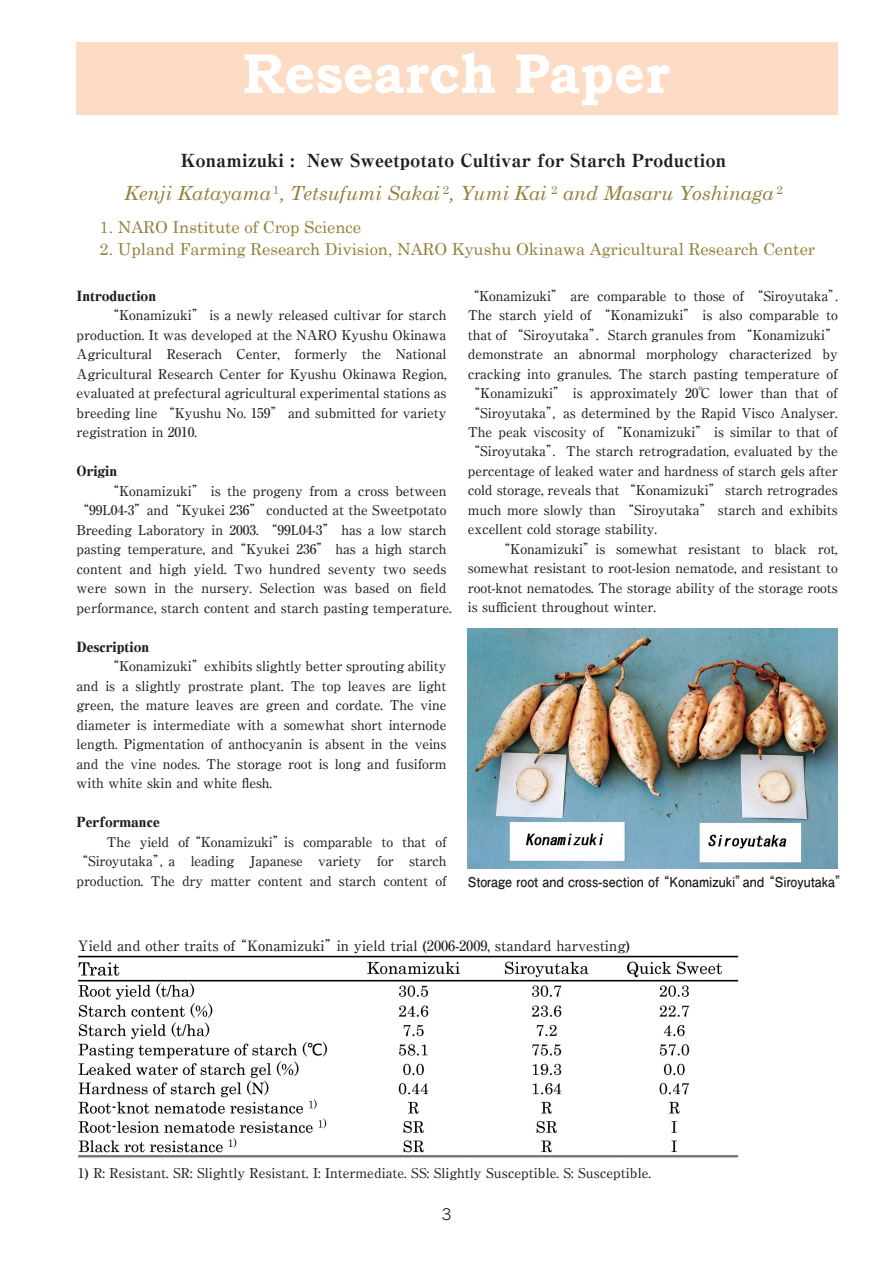
<style>
.page{position:relative;width:893px;height:1263px;background:#fff}
.page>*{position:absolute;margin:0;border:0;box-sizing:border-box;transform-origin:0 0}
.t1{font:italic 19.5px "Century Schoolbook";color:#937f3a}
.t2{font:800 18px "Ryumin Pro";color:#231f20}
.t3{font:16.5px "Century Schoolbook";color:#937f3a}
.t4{font:15px "Rodin Pro M";color:#231f20}
.t5{font:500 14.25px "Ryumin Pro";color:#231f20}
.t6{font:500 13.5px/19.5px "Ryumin Pro";letter-spacing:-.005em;color:#231f20;text-align:justify}
.t7{font:700 13.5px "Futo Go B101 Pro";color:#231f20;scale:.93 1}
.t8{font:900 13.5px "Ryumin Pro";letter-spacing:-.005em;color:#231f20}
</style>
<div class="page">
<img style="left:78px;top:955px;width:661px;height:203px">
<img style="left:468px;top:628px;width:370px;height:240px">
<div style="left:77px;top:43px;width:761px;height:72px;background:#fddcc5"></div>
<svg style="left:244px;top:52px;width:426px;height:53px"></svg>
<h2 class="t2" style="left:181px;top:146px;width:547px">Konamizuki : New Sweetpotato Cultivar for Starch Production</h2>
<h1 class="t1" style="left:125px;top:181px;width:660px">Kenji Katayama <sup>1</sup>, Tetsufumi Sakai <sup>2</sup>, Yumi Kai <sup>2</sup> and Masaru Yoshinaga <sup>2</sup></h1>
<p class="t3" style="left:100px;top:216px;width:263px">1. NARO Institute of Crop Science</p>
<p class="t3" style="left:100px;top:239px;width:717px">2. Upland Farming Research Division, NARO Kyushu Okinawa Agricultural Research Center</p>
<p class="t8" style="left:77px;top:285px;width:81px">Introduction</p>
<p class="t6" style="left:77px;top:304px;width:371px;text-indent:29px">“Konamizuki” is a newly released cultivar for starch production. It was developed at the NARO Kyushu Okinawa Agricultural Reserach Center, formerly the National Agricultural Research Center for Kyushu Okinawa Region, evaluated at prefectural agricultural experimental stations as breeding line “Kyushu No. 159” and submitted for variety registration in 2010.</p>
<p class="t8" style="left:77px;top:460px;width:42px">Origin</p>
<p class="t6" style="left:76px;top:480px;width:377px;text-align:left;text-indent:30px">“Konamizuki” is the progeny from a cross between “99L04-3”and“Kyukei 236” conducted at the Sweetpotato Breeding Laboratory in 2003. “99L04-3” has a low starch pasting temperature, and“Kyukei 236” has a high starch content and high yield. Two hundred seventy two seeds were sown in the nursery. Selection was based on field performance, starch content and starch pasting temperature.</p>
<p class="t8" style="left:77px;top:636px;width:74px">Description</p>
<p class="t6" style="left:76px;top:655px;width:372px;text-indent:29px">“Konamizuki”exhibits slightly better sprouting ability and is a slightly prostrate plant. The top leaves are light green, the mature leaves are green and cordate. The vine diameter is intermediate with a somewhat short internode length. Pigmentation of anthocyanin is absent in the veins and the vine nodes. The storage root is long and fusiform with white skin and white flesh.</p>
<p class="t8" style="left:77px;top:811px;width:85px">Performance</p>
<p class="t6" style="left:75px;top:831px;width:373px;text-indent:32px">The yield of“Konamizuki”is comparable to that of “Siroyutaka”, a leading Japanese variety for starch production. The dry matter content and starch content of</p>
<p class="t6" style="left:466px;top:285px;width:377px;text-align:left">“Konamizuki” are comparable to those of “Siroyutaka”.<br>The starch yield of “Konamizuki” is also comparable to that of “Siroyutaka”. Starch granules from “Konamizuki” demonstrate an abnormal morphology characterized by cracking into granules. The starch pasting temperature of “Konamizuki” is approximately 20℃ lower than that of “Siroyutaka”, as determined by the Rapid Visco Analyser.<br>The peak viscosity of “Konamizuki” is similar to that of “Siroyutaka”. The starch retrogradation, evaluated by the percentage of leaked water and hardness of starch gels after cold storage, reveals that “Konamizuki” starch retrogrades much more slowly than “Siroyutaka” starch and exhibits excellent cold storage stability.</p>
<p class="t6" style="left:468px;top:538px;width:372px;text-indent:29px">“Konamizuki”is somewhat resistant to black rot, somewhat resistant to root-lesion nematode, and resistant to root-knot nematodes. The storage ability of the storage roots is sufficient throughout winter.</p>
<p class="t7" style="left:468px;top:871px;width:410px">Storage root and cross-section of “Konamizuki”and “Siroyutaka”</p>
<p class="t5" style="left:78px;top:934px;width:554px">Yield and other traits of “Konamizuki”in yield trial (2006-2009, standard harvesting)</p>
<p class="t6" style="left:78px;top:1162px;width:574px">1) R: Resistant. SR: Slightly Resistant. I: Intermediate. SS: Slightly Susceptible. S: Susceptible.</p>
<p class="t4" style="left:441px;top:1205px;width:12px">3</p>
</div>
